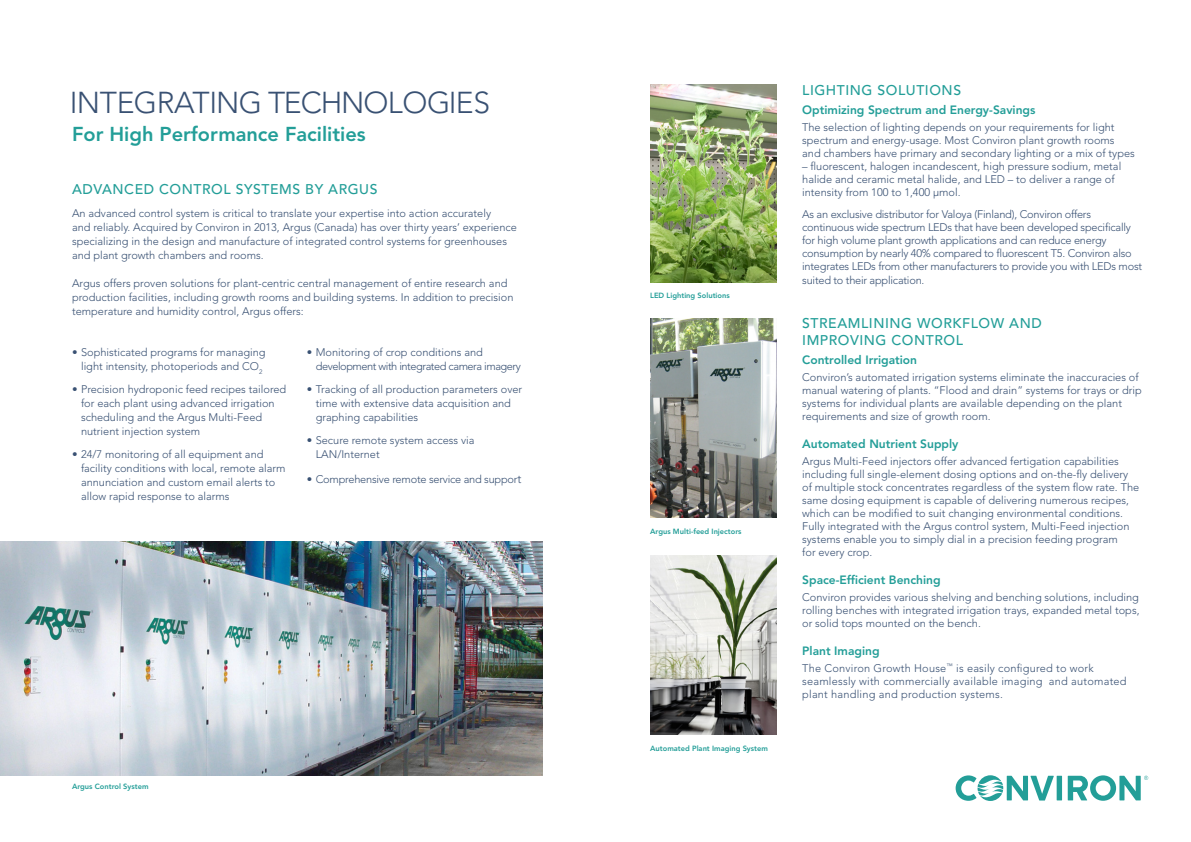
<style>
.page{position:relative;width:1191px;height:842px;background:#fff}
.page>*{position:absolute;margin:0;border:0;box-sizing:border-box;transform-origin:0 0}
.t1{font:300 30px "Avenir LT Std";letter-spacing:-.03em;color:#395173}
.t2{font:800 20px "Avenir LT Std";color:#239e98}
.t3{font:500 14px/16.8px "Avenir LT Std";letter-spacing:.04em;color:#239e98}
.t4{font:800 12px "Avenir LT Std";color:#239e98}
.t5{font:300 11px/13px "Avenir LT Std";color:#395173}
.t6{font:300 11px/13px "Avenir LT Std";letter-spacing:-.02em;color:#395173}
.t7{font:300 11px/13px "Avenir LT Std";letter-spacing:.02em;color:#395173}
.t8{font:300 11px/14px "Avenir LT Std";letter-spacing:-.04em;color:#395173}
.t9{font:800 7.5px "Avenir LT Std";color:#239e98}
.s1{font-size:12px}
</style>
<div class="page">
<div style="left:1056px;top:776px;width:6px;height:24px;background:#239e98"></div>
<svg style="left:955px;top:775px;width:98px;height:26px"></svg>
<svg style="left:1067px;top:775px;width:81px;height:26px"></svg>
<img style="left:650px;top:84px;width:126px;height:199px">
<img style="left:650px;top:555px;width:126px;height:180px">
<img style="left:650px;top:319px;width:126px;height:198px">
<img style="left:0;top:541px;width:542px;height:234px">
<h1 class="t1" style="left:70px;top:85px;width:421px">INTEGRATING TECHNOLOGIES</h1>
<h2 class="t2" style="left:72px;top:122px;width:295px">For High Performance Facilities</h2>
<p class="t3" style="left:72px;top:181px;width:307px">ADVANCED CONTROL SYSTEMS BY ARGUS</p>
<p class="t5" style="left:72px;top:206px;width:446px;line-height:14px">An advanced control system is critical to translate your expertise into action accurately<br>and reliably. Acquired by Conviron in 2013, Argus (Canada) has over thirty years’ experience specializing in the design and manufacture of integrated control systems for greenhouses and plant growth chambers and rooms.</p>
<p class="t5" style="left:72px;top:276px;width:443px;line-height:14px">Argus offers proven solutions for plant-centric central management of entire research and production facilities, including growth rooms and building systems. In addition to precision temperature and humidity control, Argus offers:</p>
<p class="t5" style="left:72px;top:346px;width:195px;line-height:14px;text-align:center">• Sophisticated programs for managing light intensity, photoperiods and CO<sub>2</sub></p>
<p class="t5" style="left:81px;top:383px;width:207px;line-height:14px;text-indent:-9px">• Precision hydroponic feed recipes tailored for each plant using advanced irrigation scheduling and the Argus Multi-Feed nutrient injection system</p>
<p class="t5" style="left:81px;top:448px;width:206px;line-height:14px;text-indent:-9px">• 24/7 monitoring of all equipment and facility conditions with local, remote alarm annunciation and custom email alerts to allow rapid response to alarms</p>
<p class="t8" style="left:316px;top:346px;width:207px;text-indent:-9px">• Monitoring of crop conditions and development with integrated camera imagery</p>
<p class="t5" style="left:316px;top:383px;width:208px;line-height:14px;text-indent:-9px">• Tracking of all production parameters over time with extensive data acquisition and graphing capabilities</p>
<p class="t5" style="left:316px;top:434px;width:160px;line-height:14px;text-indent:-9px">• Secure remote system access via<br>LAN/Internet</p>
<p class="t6" style="left:307px;top:473px;width:216px">• Comprehensive remote service and suppor<span class="s1">t</span></p>
<p class="t9" style="left:72px;top:782px;width:78px">Argus Control System</p>
<p class="t9" style="left:650px;top:291px;width:81px">LED Lighting Solutions</p>
<p class="t9" style="left:650px;top:527px;width:93px">Argus Multi-feed Injectors</p>
<p class="t9" style="left:650px;top:743px;width:119px">Automated Plant Imaging System</p>
<p class="t3" style="left:802px;top:82px;width:160px">LIGHTING SOLUTIONS</p>
<p class="t4" style="left:802px;top:103px;width:235px">Optimizing Spectrum and Energy-Savings</p>
<p class="t5" style="left:802px;top:121px;width:334px">The selection of lighting depends on your requirements for light spectrum and energy-usage. Most Conviron plant growth rooms and chambers have primary and secondary lighting or a mix of types</p>
<p class="t5" style="left:802px;top:160px;width:320px">– fluorescent, halogen incandescent, high pressure sodium, metal halide and ceramic metal halide, and LED – to deliver a range of intensity from 100 to 1,400 μmol.</p>
<p class="t6" style="left:802px;top:208px;width:341px">As an exclusive distributor for Valoya (Finland), Conviron offers continuous wide spectrum LEDs that have been developed specifically for high volume plant growth applications and can reduce energy consumption by nearly 40% compared to fluorescent T5. Conviron also integrates LEDs from other manufacturers to provide you with LEDs most</p>
<p class="t6" style="left:802px;top:274px;width:124px">suited to their application.</p>
<p class="t3" style="left:802px;top:315px;width:241px">STREAMLINING WORKFLOW AND<br>IMPROVING CONTROL</p>
<p class="t4" style="left:802px;top:353px;width:116px">Controlled Irrigation</p>
<p class="t5" style="left:802px;top:371px;width:341px">Conviron’s automated irrigation systems eliminate the inaccuracies of manual watering of plants. “Flood and drain” systems for trays or drip systems for individual plants are available depending on the plant requirements and size of growth room.</p>
<p class="t4" style="left:802px;top:436px;width:158px">Automated Nutrient Supply</p>
<p class="t5" style="left:802px;top:455px;width:338px">Argus Multi-Feed injectors offer advanced fertigation capabilities including full single-element dosing options and on-the-fly delivery of multiple stock concentrates regardless of the system flow rate. The same dosing equipment is capable of delivering numerous recipes, which can be modified to suit changing environmental conditions.<br>Fully integrated with the Argus control system, Multi-Feed injection systems enable you to simply dial in a precision feeding program<br>for every crop.</p>
<p class="t4" style="left:802px;top:572px;width:140px">Space-Efficient Benching</p>
<p class="t5" style="left:802px;top:591px;width:339px;text-align:justify">Conviron provides various shelving and benching solutions, including rolling benches with integrated irrigation trays, expanded metal tops, or solid tops mounted on the bench.</p>
<p class="t4" style="left:802px;top:643px;width:79px">Plant Imaging</p>
<p class="t7" style="left:802px;top:662px;width:326px">The Conviron Growth House<sup>™</sup> is easily configured to work seamlessly with commercially available imaging and automated plant handling and production systems.</p>
</div>
